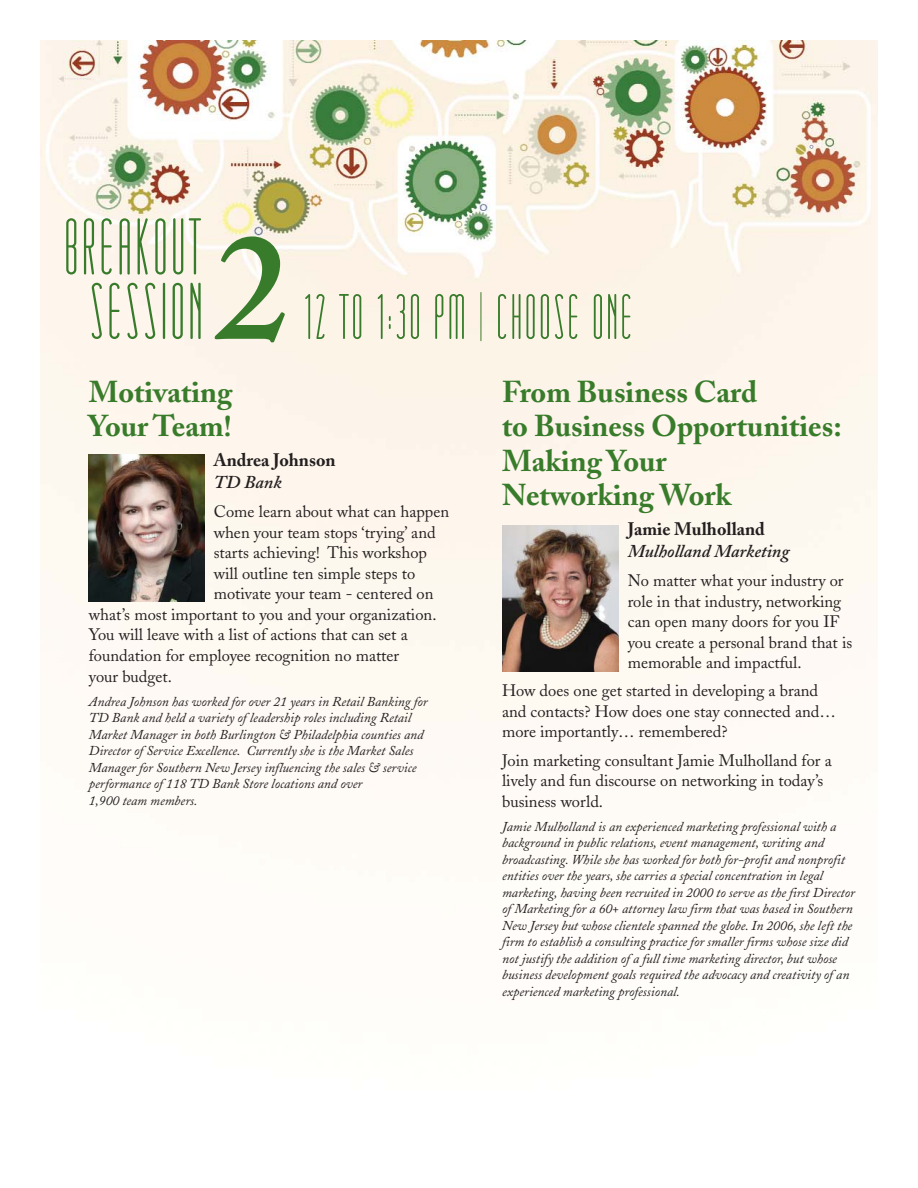
<style>
.page{position:relative;width:918px;height:1188px;background:#fff}
.page>*{position:absolute;margin:0;border:0;box-sizing:border-box;transform-origin:0 0}
.t1{font:75px/64.5px "Matchbook";color:#387c2b}
.t2{font:60px "Matchbook";color:#387c2b}
.t3{font:700 30px/34.5px "Adobe Caslon";color:#387c2b}
.t4{font:700 18px "Adobe Caslon";color:#231f20}
.t5{font:italic 600 18px "Adobe Caslon";color:#231f20}
.t6{font:16.5px/20.5px "Adobe Caslon";color:#231f20}
.t7{font:italic 13.5px/16.5px "Adobe Caslon";color:#231f20}
.s1{font-family:"Adobe Caslon";font-weight:600;font-size:149.85px}
</style>
<div class="page">
<img style="left:40px;top:40px;width:837px;height:682px">
<img style="left:480px;top:292px;width:2px;height:49px">
<img style="left:89px;top:455px;width:116px;height:146px">
<img style="left:503px;top:525px;width:116px;height:147px">
<h1 class="t1" style="left:88px;top:221px;width:203px;text-indent:-26px">BREAKOUT<br>SESSION<span class="s1">2</span></h1>
<h3 class="t3" style="left:89px;top:377px;width:145px">Motivating<br>Your Team!</h3>
<h3 class="t4" style="left:214px;top:453px;width:123px">Andrea Johnson</h3>
<h3 class="t5" style="left:214px;top:476px;width:69px">TD Bank</h3>
<p class="t6" style="left:214px;top:503px;width:237px">Come learn about what can happen</p>
<p class="t6" style="left:214px;top:524px;width:223px">when your team stops ‘trying’ and</p>
<p class="t6" style="left:214px;top:544px;width:215px">starts achieving! This workshop</p>
<p class="t6" style="left:214px;top:565px;width:203px">will outline ten simple steps to</p>
<p class="t6" style="left:214px;top:585px;width:221px">motivate your team - centered on</p>
<p class="t6" style="left:89px;top:606px;width:349px">what’s most important to you and your organization.</p>
<p class="t6" style="left:89px;top:626px;width:320px">You will leave with a list of actions that can set a</p>
<p class="t6" style="left:89px;top:647px;width:312px">foundation for employee recognition no matter</p>
<p class="t6" style="left:89px;top:668px;width:85px">your budget.</p>
<p class="t7" style="left:89px;top:695px;width:340px">Andrea Johnson has worked for over 21 years in Retail Banking for TD Bank and held a variety of leadership roles including Retail Market Manager in both Burlington &amp; Philadelphia counties and Director of Service Excellence. Currently she is the Market Sales Manager for Southern New Jersey influencing the sales &amp; service performance of 118 TD Bank Store locations and over<br>1,900 team members.</p>
<h2 class="t2" style="left:302px;top:294px;width:333px">12 TO 1:30 PM CHOOSE ONE</h2>
<h3 class="t3" style="left:502px;top:377px;width:341px">From Business Card<br>to Business Opportunities:<br>Making Your<br>Networking Work</h3>
<h3 class="t4" style="left:628px;top:522px;width:139px">Jamie Mulholland</h3>
<h3 class="t5" style="left:628px;top:545px;width:163px">Mulholland Marketing</h3>
<p class="t6" style="left:628px;top:572px;width:226px">No matter what your industry or role in that industry, networking can open many doors for you IF you create a personal brand that is memorable and impactful.</p>
<p class="t6" style="left:502px;top:682px;width:335px">How does one get started in developing a brand and contacts? How does one stay connected and… more importantly… remembered?</p>
<p class="t6" style="left:502px;top:752px;width:331px">Join marketing consultant Jamie Mulholland for a lively and fun discourse on networking in today’s business world.</p>
<p class="t7" style="left:502px;top:820px;width:354px">Jamie Mulholland is an experienced marketing professional with a background in public relations, event management, writing and broadcasting. While she has worked for both for-profit and nonprofit entities over the years, she carries a special concentration in legal marketing, having been recruited in 2000 to serve as the first Director of Marketing for a 60+ attorney law firm that was based in Southern New Jersey but whose clientele spanned the globe. In 2006, she left the firm to establish a consulting practice for smaller firms whose size did not justify the addition of a full time marketing director, but whose business development goals required the advocacy and creativity of an experienced marketing professional.</p>
</div>
